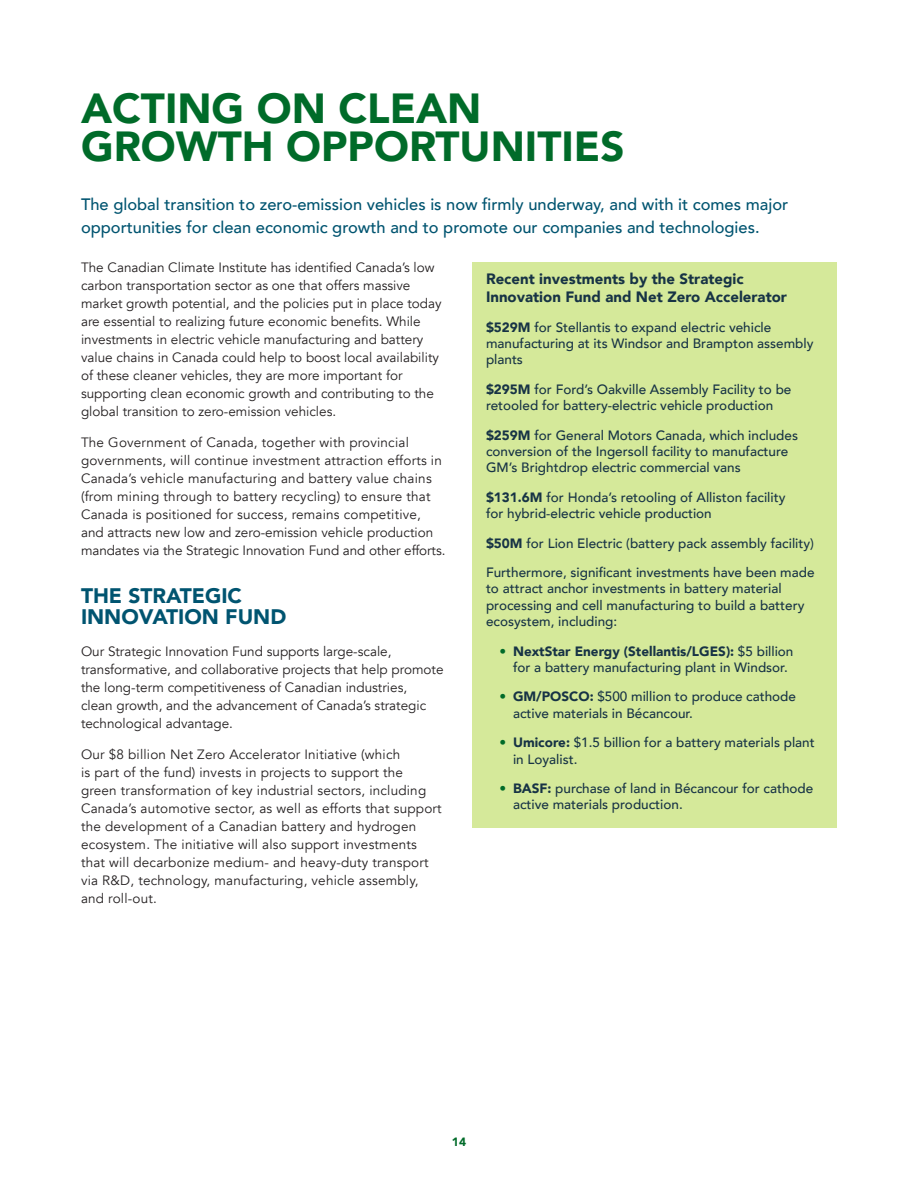
<style>
.page{position:relative;width:918px;height:1188px;background:#fff}
.page>*{position:absolute;margin:0;border:0;box-sizing:border-box;transform-origin:0 0}
.t1{font:900 42px/37.5px "Avenir";color:#006b29}
.t2{font:900 21px/21px "Avenir";color:#005470}
.Intro_Text{font:500 16.5px/22.5px "Avenir";color:#005470}
.Pullout_-_Heading{font:900 15px/18px "Avenir";color:#173345}
.Body{font:13.5px/18px "Avenir";color:#231f20}
.Pullout_-_Body{font:500 13.5px/16.2px "Avenir";color:#173345}
.t3{font:900 12px "Avenir";color:#006b29}
.s1{font-weight:900}
.s2{font-weight:400;color:#006b29}
</style>
<div class="page">
<div style="left:472px;top:262px;width:365px;height:52px;background:#d5e99a"></div>
<div style="left:472px;top:305px;width:365px;height:77px;background:#d5e99a"></div>
<div style="left:472px;top:367px;width:365px;height:61px;background:#d5e99a"></div>
<div style="left:472px;top:413px;width:365px;height:77px;background:#d5e99a"></div>
<div style="left:472px;top:475px;width:365px;height:61px;background:#d5e99a"></div>
<div style="left:472px;top:521px;width:365px;height:45px;background:#d5e99a"></div>
<div style="left:472px;top:550px;width:365px;height:94px;background:#d5e99a"></div>
<div style="left:472px;top:629px;width:365px;height:61px;background:#d5e99a"></div>
<div style="left:472px;top:674px;width:365px;height:62px;background:#d5e99a"></div>
<div style="left:472px;top:720px;width:365px;height:61px;background:#d5e99a"></div>
<div style="left:472px;top:766px;width:365px;height:61px;background:#d5e99a"></div>
<h2 class="t1" style="left:81px;top:89px;width:545px">ACTING ON CLEAN<br>GROWTH OPPORTUNITIES</h2>
<p class="Intro_Text" style="left:81px;top:192px;width:709px">The global transition to zero-emission vehicles is now firmly underway, and with it comes major opportunities for clean economic growth and to promote our companies and technologies.</p>
<p class="Body" style="left:81px;top:258px;width:362px">The Canadian Climate Institute has identified Canada’s low carbon transportation sector as one that offers massive market growth potential, and the policies put in place today are essential to realizing future economic benefits. While investments in electric vehicle manufacturing and battery value chains in Canada could help to boost local availability of these cleaner vehicles, they are more important for supporting clean economic growth and contributing to the global transition to zero-emission vehicles.</p>
<p class="Body" style="left:81px;top:434px;width:366px">The Government of Canada, together with provincial governments, will continue investment attraction efforts in Canada’s vehicle manufacturing and battery value chains (from mining through to battery recycling) to ensure that Canada is positioned for success, remains competitive, and attracts new low and zero-emission vehicle production mandates via the Strategic Innovation Fund and other efforts.</p>
<h3 class="t2" style="left:81px;top:585px;width:207px">THE STRATEGIC<br>INNOVATION FUND</h3>
<p class="Body" style="left:81px;top:642px;width:364px">Our Strategic Innovation Fund supports large-scale, transformative, and collaborative projects that help promote the long-term competitiveness of Canadian industries,<br>clean growth, and the advancement of Canada’s strategic technological advantage.</p>
<p class="Body" style="left:81px;top:746px;width:362px">Our $8 billion Net Zero Accelerator Initiative (which<br>is part of the fund) invests in projects to support the green transformation of key industrial sectors, including Canada’s automotive sector, as well as efforts that support the development of a Canadian battery and hydrogen ecosystem. The initiative will also support investments that will decarbonize medium- and heavy-duty transport via R&amp;D, technology, manufacturing, vehicle assembly, and roll-out.</p>
<p class="Pullout_-_Heading" style="left:486px;top:269px;width:303px">Recent investments by the Strategic<br>Innovation Fund and Net Zero Accelerator</p>
<p class="Pullout_-_Body" style="left:486px;top:318px;width:329px"><span class="s1">$529M</span> for Stellantis to expand electric vehicle manufacturing at its Windsor and Brampton assembly plants</p>
<p class="Pullout_-_Body" style="left:486px;top:380px;width:307px"><span class="s1">$295M</span> for Ford’s Oakville Assembly Facility to be retooled for battery-electric vehicle production</p>
<p class="Pullout_-_Body" style="left:486px;top:426px;width:314px"><span class="s1">$259M</span> for General Motors Canada, which includes conversion of the Ingersoll facility to manufacture<br>GM’s Brightdrop electric commercial vans</p>
<p class="Pullout_-_Body" style="left:486px;top:488px;width:301px"><span class="s1">$131.6M</span> for Honda’s retooling of Alliston facility for hybrid-electric vehicle production</p>
<p class="Pullout_-_Body" style="left:486px;top:534px;width:329px"><span class="s1">$50M</span> for Lion Electric (battery pack assembly facility)</p>
<p class="Pullout_-_Body" style="left:486px;top:564px;width:330px">Furthermore, significant investments have been made to attract anchor investments in battery material processing and cell manufacturing to build a battery ecosystem, including:</p>
<p class="Pullout_-_Body" style="left:500px;top:642px;width:295px;text-align:center"><span class="s2">•</span> <span class="s1">NextStar Energy (Stellantis/LGES):</span> $5 billion for a battery manufacturing plant in Windsor.</p>
<p class="Pullout_-_Body" style="left:513px;top:688px;width:285px;text-indent:-14px"><span class="s2">•</span> <span class="s1">GM/POSCO:</span> $500 million to produce cathode active materials in Bécancour.</p>
<p class="Pullout_-_Body" style="left:513px;top:734px;width:303px;text-indent:-14px"><span class="s2">•</span> <span class="s1">Umicore:</span> $1.5 billion for a battery materials plant in Loyalist.</p>
<p class="Pullout_-_Body" style="left:513px;top:780px;width:302px;text-indent:-14px"><span class="s2">•</span> <span class="s1">BASF:</span> purchase of land in Bécancour for cathode active materials production.</p>
<p class="t3" style="left:452px;top:1132px;width:16px">14</p>
</div>
